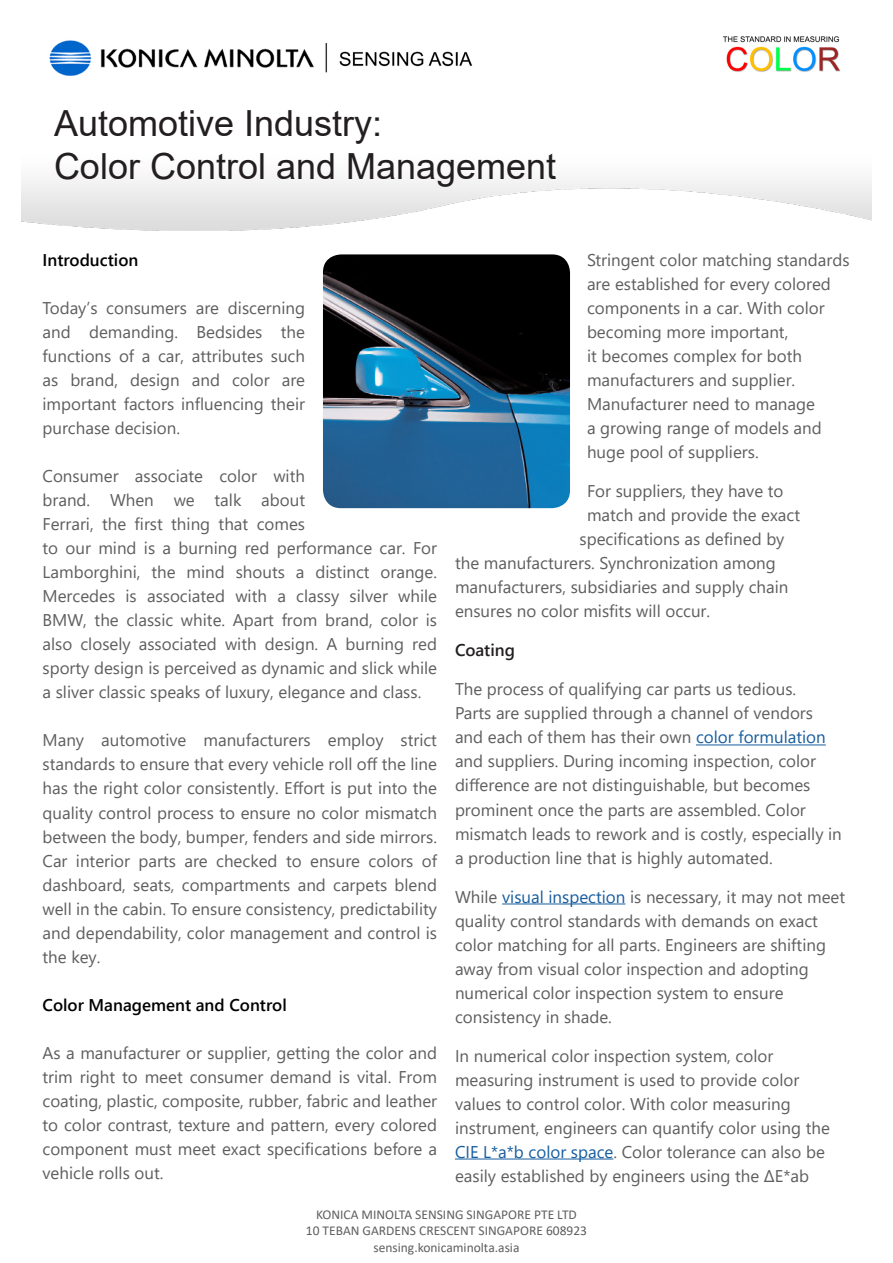
<style>
.page{position:relative;width:893px;height:1263px;background:#fff}
.page>*{position:absolute;margin:0;border:0;box-sizing:border-box;transform-origin:0 0}
.t1{font:36px "Arial";color:#231f20}
.t2{font:16.95px/24px "Segoe UI";color:#5f5e5e}
.t3{font:600 16.95px "Segoe UI";color:#000}
.t4{font:600 16.95px "Segoe UI";color:#231f20}
.t5{font:13.5px "Calibri";color:#5f5e5e}
.s1{color:#175d9e}
</style>
<div class="page">
<img style="left:21px;top:36px;width:851px;height:195px">
<hr style="left:696px;top:744px;width:130px;height:1px;background:#175d9e">
<hr style="left:502px;top:903px;width:123px;height:1px;background:#175d9e">
<hr style="left:455px;top:1158px;width:158px;height:1px;background:#175d9e">
<img style="left:323px;top:254px;width:247px;height:254px">
<p class="t1" style="left:54px;top:98px;width:330px">Automotive Industry:</p>
<p class="t1" style="left:54px;top:142px;width:504px">Color Control and Management</p>
<p class="t3" style="left:43px;top:244px;width:97px">Introduction</p>
<p class="t2" style="left:43px;top:295px;width:264px;text-align:justify">Today’s consumers are discerning and demanding. Bedsides the functions of a car, attributes such as brand, design and color are important factors influencing their purchase decision.</p>
<p class="t2" style="left:43px;top:463px;width:396px">Consumer associate color with<br>brand. When we talk about<br>Ferrari, the first thing that comes<br>to our mind is a burning red performance car. For Lamborghini, the mind shouts a distinct orange.<br>Mercedes is associated with a classy silver while BMW, the classic white. Apart from brand, color is also closely associated with design. A burning red sporty design is perceived as dynamic and slick while a sliver classic speaks of luxury, elegance and class.</p>
<p class="t2" style="left:43px;top:727px;width:396px;text-align:justify">Many automotive manufacturers employ strict standards to ensure that every vehicle roll off the line has the right color consistently. Effort is put into the quality control process to ensure no color mismatch between the body, bumper, fenders and side mirrors.<br>Car interior parts are checked to ensure colors of dashboard, seats, compartments and carpets blend well in the cabin. To ensure consistency, predictability and dependability, color management and control is the key.</p>
<p class="t3" style="left:43px;top:988px;width:246px">Color Management and Control</p>
<p class="t2" style="left:43px;top:1039px;width:396px;text-align:justify">As a manufacturer or supplier, getting the color and trim right to meet consumer demand is vital. From coating, plastic, composite, rubber, fabric and leather to color contrast, texture and pattern, every colored component must meet exact specifications before a vehicle rolls out.</p>
<p class="t2" style="left:587px;top:247px;width:264px">Stringent color matching standards are established for every colored components in a car. With color becoming more important,<br>it becomes complex for both manufacturers and supplier.<br>Manufacturer need to manage<br>a growing range of models and huge pool of suppliers.</p>
<p class="t2" style="left:587px;top:478px;width:198px">For suppliers, they have to</p>
<p class="t2" style="left:587px;top:502px;width:215px">match and provide the exact</p>
<p class="t2" style="left:579px;top:526px;width:206px">specifications as defined by</p>
<p class="t2" style="left:455px;top:550px;width:322px">the manufacturers. Synchronization among</p>
<p class="t2" style="left:455px;top:574px;width:335px">manufacturers, subsidiaries and supply chain</p>
<p class="t2" style="left:455px;top:598px;width:257px">ensures no color misfits will occur.</p>
<p class="t4" style="left:455px;top:634px;width:61px">Coating</p>
<p class="t2" style="left:455px;top:676px;width:388px">The process of qualifying car parts us tedious.<br>Parts are supplied through a channel of vendors and each of them has their own <span class="s1">color formulation </span>and suppliers. During incoming inspection, color difference are not distinguishable, but becomes prominent once the parts are assembled. Color mismatch leads to rework and is costly, especially in a production line that is highly automated.</p>
<p class="t2" style="left:455px;top:883px;width:392px">While <span class="s1">visual inspection</span> is necessary, it may not meet quality control standards with demands on exact color matching for all parts. Engineers are shifting away from visual color inspection and adopting numerical color inspection system to ensure consistency in shade.</p>
<p class="t2" style="left:455px;top:1042px;width:376px">In numerical color inspection system, color measuring instrument is used to provide color values to control color. With color measuring instrument, engineers can quantify color using the <span class="s1">CIE L*a*b color space</span>. Color tolerance can also be easily established by engineers using the ΔE*ab</p>
<p class="t5" style="left:316px;top:1205px;width:262px">KONICA MINOLTA SENSING SINGAPORE PTE LTD</p>
<p class="t5" style="left:306px;top:1221px;width:283px">10 TEBAN GARDENS CRESCENT SINGAPORE 608923</p>
<p class="t5" style="left:373px;top:1238px;width:148px">sensing.konicaminolta.asia</p>
</div>
